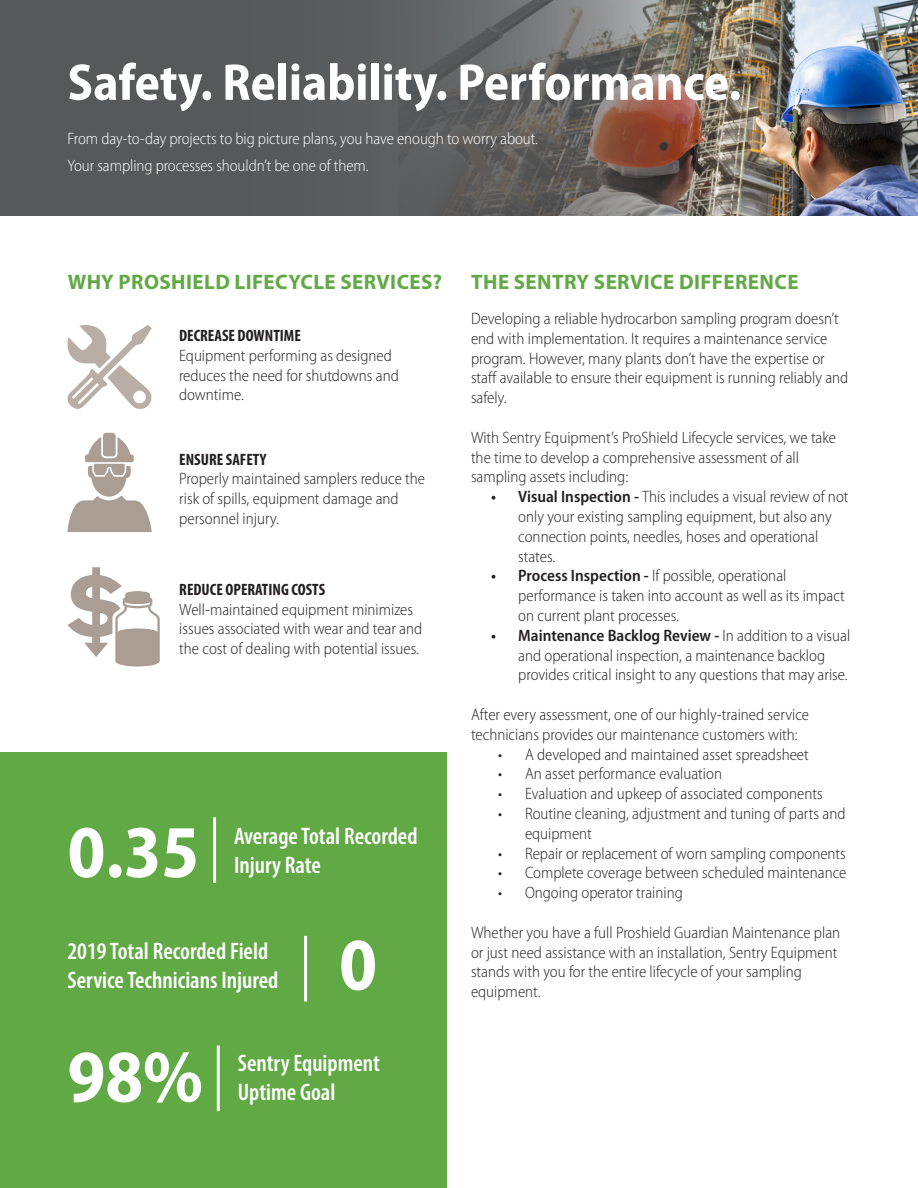
<style>
.page{position:relative;width:918px;height:1188px;background:#fff}
.page>*{position:absolute;margin:0;border:0;box-sizing:border-box;transform-origin:0 0}
.t1{font:700 semi-condensed 75px "Myriad Pro";color:#fff}
.t2{font:700 semi-condensed 52.05px "Myriad Pro";color:#fff}
.t3{font:600 condensed 24px/28.8px "Myriad Pro";color:#fff}
.Subhead_-_All_Caps_1{font:700 21px "Myriad Pro";letter-spacing:.02em;color:#61a945}
.t4{font:300 semi-condensed 16.5px/19.8px "Myriad Pro";color:#231f20}
.Intro_Copy{font:300 semi-condensed 16.5px/27px "Myriad Pro";letter-spacing:-.005em;color:#fff}
.t5{font:700 condensed 16.5px "Myriad Pro";color:#231f20}
.s1{font-weight:600}
</style>
<div class="page">
<img style="left:817px;top:0;width:101px;height:216px">
<img style="left:0;top:0;width:817px;height:216px">
<svg style="left:67px;top:325px;width:85px;height:84px"></svg>
<svg style="left:67px;top:433px;width:85px;height:99px"></svg>
<svg style="left:67px;top:567px;width:93px;height:100px"></svg>
<div style="left:0;top:752px;width:446px;height:436px;background:#61a945"></div>
<hr style="left:213px;top:817px;width:3px;height:66px;background:#fff">
<hr style="left:304px;top:936px;width:3px;height:65px;background:#fff">
<hr style="left:217px;top:1046px;width:3px;height:65px;background:#fff">
<p class="t2" style="left:68px;top:53px;width:675px">Safety. Reliability. Performance.</p>
<p class="Intro_Copy" style="left:68px;top:125px;width:472px">From day-to-day projects to big picture plans, you have enough to worry about.<br>Your sampling processes shouldn’t be one of them.</p>
<p class="Subhead_-_All_Caps_1" style="left:68px;top:268px;width:376px">WHY PROSHIELD LIFECYCLE SERVICES?</p>
<p class="t5" style="left:179px;top:325px;width:123px">DECREASE DOWNTIME</p>
<p class="t4" style="left:179px;top:346px;width:221px">Equipment performing as designed reduces the need for shutdowns and downtime.</p>
<p class="t5" style="left:179px;top:449px;width:89px">ENSURE SAFETY</p>
<p class="t4" style="left:179px;top:469px;width:247px">Properly maintained samplers reduce the risk of spills, equipment damage and personnel injury.</p>
<p class="t5" style="left:179px;top:579px;width:147px">REDUCE OPERATING COSTS</p>
<p class="t4" style="left:179px;top:599px;width:244px">Well-maintained equipment minimizes issues associated with wear and tear and the cost of dealing with potential issues.</p>
<p class="t1" style="left:68px;top:810px;width:133px">0.35</p>
<p class="t3" style="left:234px;top:821px;width:185px">Average Total Recorded<br>Injury Rate</p>
<p class="t3" style="left:68px;top:937px;width:212px">2019 Total Recorded Field<br>Service Technicians Injured</p>
<p class="t1" style="left:339px;top:923px;width:39px">0</p>
<p class="t1" style="left:68px;top:1035px;width:137px">98%</p>
<p class="t3" style="left:238px;top:1048px;width:144px">Sentry Equipment<br>Uptime Goal</p>
<p class="Subhead_-_All_Caps_1" style="left:471px;top:268px;width:329px">THE SENTRY SERVICE DIFFERENCE</p>
<p class="t4" style="left:471px;top:309px;width:379px">Developing a reliable hydrocarbon sampling program doesn’t end with implementation. It requires a maintenance service program. However, many plants don’t have the expertise or staff available to ensure their equipment is running reliably and safely.</p>
<p class="t4" style="left:471px;top:428px;width:367px">With Sentry Equipment’s ProShield Lifecycle services, we take the time to develop a comprehensive assessment of all sampling assets including:</p>
<p class="t4" style="left:518px;top:487px;width:332px;text-indent:-27px"><span class="s1">• Visual Inspection -</span> This includes a visual review of not only your existing sampling equipment, but also any connection points, needles, hoses and operational states.</p>
<p class="t4" style="left:518px;top:566px;width:328px;text-indent:-27px"><span class="s1">• Process Inspection -</span> If possible, operational performance is taken into account as well as its impact on current plant processes.</p>
<p class="t4" style="left:518px;top:626px;width:334px;text-indent:-27px"><span class="s1">• Maintenance Backlog Review -</span> In addition to a visual and operational inspection, a maintenance backlog provides critical insight to any questions that may arise.</p>
<p class="t4" style="left:471px;top:705px;width:340px">After every assessment, one of our highly-trained service technicians provides our maintenance customers with:</p>
<p class="t4" style="left:498px;top:745px;width:312px">• A developed and maintained asset spreadsheet</p>
<p class="t4" style="left:498px;top:764px;width:226px">• An asset performance evaluation</p>
<p class="t4" style="left:498px;top:784px;width:326px">• Evaluation and upkeep of associated components</p>
<p class="t4" style="left:525px;top:804px;width:322px;text-indent:-27px">• Routine cleaning, adjustment and tuning of parts and equipment</p>
<p class="t4" style="left:498px;top:844px;width:349px">• Repair or replacement of worn sampling components</p>
<p class="t4" style="left:498px;top:863px;width:350px">• Complete coverage between scheduled maintenance</p>
<p class="t4" style="left:498px;top:883px;width:186px">• Ongoing operator training</p>
<p class="t4" style="left:471px;top:923px;width:371px">Whether you have a full Proshield Guardian Maintenance plan or just need assistance with an installation, Sentry Equipment stands with you for the entire lifecycle of your sampling equipment.</p>
</div>
